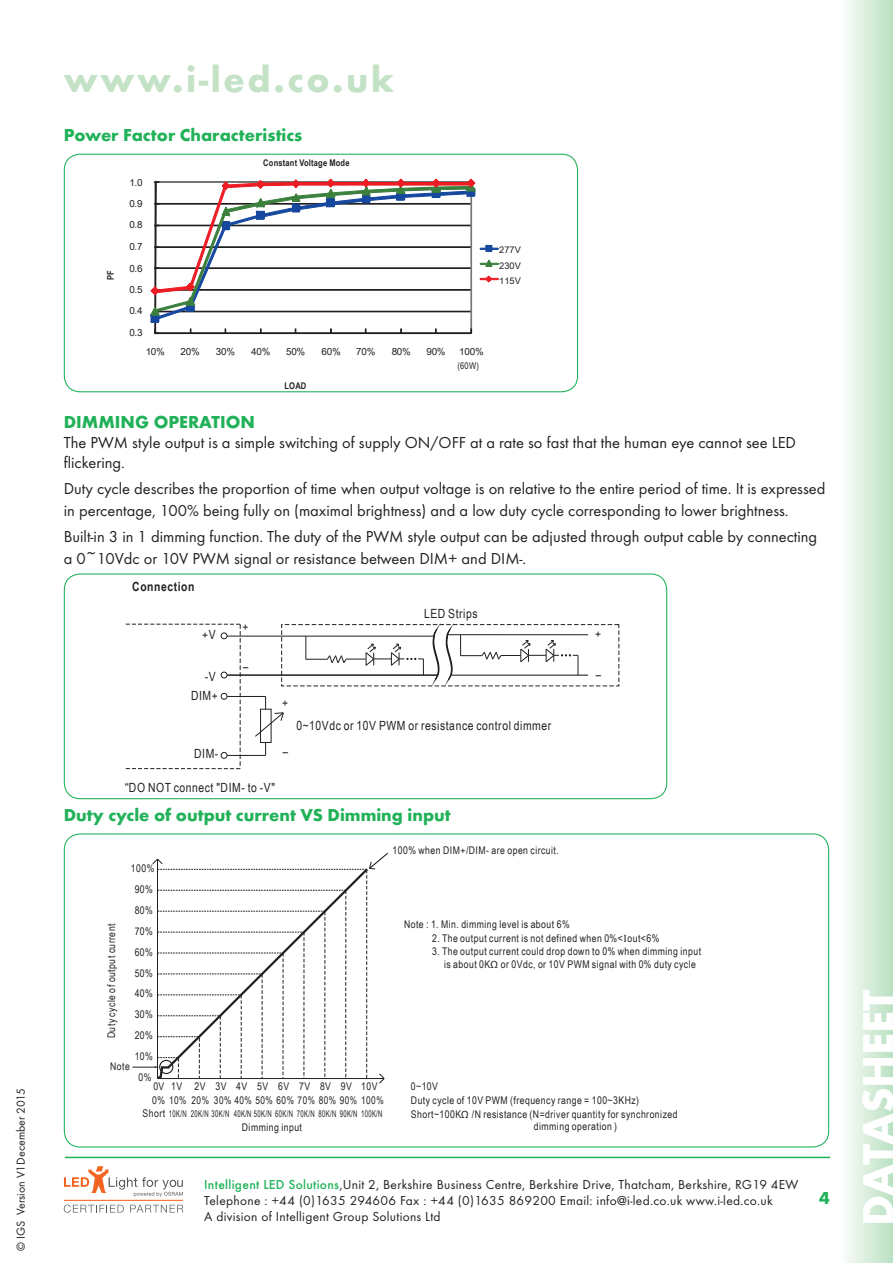
<style>
.page{position:relative;width:893px;height:1263px;background:#fff}
.page>*{position:absolute;margin:0;border:0;box-sizing:border-box;transform-origin:0 0}
.t1{font:700 45px "Futura T";color:#fff}
.t2{font:700 37.5px "Futura T";letter-spacing:.07em;color:#c3e2c6}
.t3{font:700 18px "Futura T";color:#21b259}
.Bodytext{font:16.5px/21.6px "Futura T";color:#231f20}
.t4{font:13.5px/16.2px "Futura T";letter-spacing:.02em;color:#231f20}
.t5{font:12.6px/19.4px "Arial Narrow";letter-spacing:.045em;color:#231f20;text-align:right}
.t6{font:700 12.6px "Arial Narrow";letter-spacing:.045em;color:#231f20}
.t7{font:12.6px "Arial Narrow";letter-spacing:.045em;color:#231f20;scale:1.9 1}
.t8{font:12px "Futura T";color:#231f20}
.t9{font:10.5px/13.6px "Arial Narrow";letter-spacing:.045em;color:#231f20}
.t10{font:9.9px "Arial Unicode MS";letter-spacing:-.025em;color:#231f20}
.t11{font:9.3px "Arial Narrow";letter-spacing:.045em;color:#231f20;scale:.79 1}
.t12{font:700 9.15px "Arial Narrow";letter-spacing:.02em;color:#231f20}
.t13{font:9.15px/15.5px "Arial Unicode MS";letter-spacing:.015em;color:#231f20;text-align:justify}
.t14{font:9.15px "Arial Narrow";color:#231f20}
.s1{font-family:"Arial Unicode MS"}
.s2{font-family:"Times New Roman"}
.s3{font-family:"Myriad Pro"}
.s4{font-size:9.3px}
.s5{font-weight:500;color:#21b259}
</style>
<div class="page">
<hr style="left:65px;top:1157px;width:765px;height:1px;background:#21b259">
<svg style="left:64px;top:1166px;width:119px;height:31px"></svg>
<svg style="left:64px;top:1204px;width:60px;height:9px"></svg>
<svg style="left:130px;top:1205px;width:53px;height:7px"></svg>
<hr style="left:64px;top:1200px;width:119px;height:1px;background:#f36421">
<div style="left:840px;top:0;width:53px;height:1263px;background:linear-gradient(to right,#fdfdfc,#b9e0c1)"></div>
<svg style="left:150px;top:178px;width:349px;height:156px"></svg>
<div style="left:64px;top:154px;width:514px;height:238px;border:1px solid #21b259;border-radius:16px"></div>
<hr style="left:227px;top:636px;width:206px;height:1px;background:#231f20">
<hr style="left:448px;top:634px;width:140px;height:1px;background:#231f20">
<hr style="left:227px;top:674px;width:210px;height:2px;background:#231f20">
<hr style="left:451px;top:675px;width:137px;height:1px;background:#231f20">
<hr style="left:227px;top:696px;width:39px;height:1px;background:#231f20">
<hr style="left:227px;top:755px;width:39px;height:1px;background:#231f20">
<svg style="left:306px;top:636px;width:118px;height:39px"></svg>
<svg style="left:254px;top:696px;width:30px;height:59px"></svg>
<svg style="left:460px;top:635px;width:119px;height:40px"></svg>
<svg style="left:125px;top:624px;width:116px;height:145px"></svg>
<div style="left:260px;top:709px;width:11px;height:34px;border:1px solid #231f20"></div>
<svg style="left:433px;top:626px;width:6px;height:58px"></svg>
<svg style="left:446px;top:626px;width:8px;height:58px"></svg>
<div style="left:64px;top:573px;width:603px;height:226px;border:1px solid #21b259;border-radius:16px"></div>
<svg style="left:132px;top:852px;width:256px;height:232px"></svg>
<p class="t8" style="left:14px;top:1251px;width:165px;rotate:-90deg">© IGS Version V1December 2015</p>
<h2 class="t2" style="left:64px;top:57px;width:332px">www.i-led.co.uk</h2>
<p class="t3" style="left:64px;top:124px;width:240px">Power Factor Characteristics</p>
<p class="t12" style="left:104px;top:280px;width:11px;rotate:-90deg">FP</p>
<p class="t10" style="left:129px;top:175px;width:15px">1.0</p>
<p class="t10" style="left:129px;top:196px;width:15px">0.9</p>
<p class="t10" style="left:129px;top:218px;width:15px">0.8</p>
<p class="t10" style="left:129px;top:239px;width:15px">0.7</p>
<p class="t10" style="left:129px;top:261px;width:15px">0.6</p>
<p class="t10" style="left:129px;top:282px;width:15px">0.5</p>
<p class="t10" style="left:129px;top:304px;width:15px">0.4</p>
<p class="t10" style="left:129px;top:325px;width:15px">0.3</p>
<p class="t12" style="left:263px;top:156px;width:88px">Constant Voltage Mode</p>
<p class="t10" style="left:146px;top:345px;width:21px">10%</p>
<p class="t10" style="left:180px;top:345px;width:21px">20%</p>
<p class="t10" style="left:216px;top:345px;width:21px">30%</p>
<p class="t10" style="left:251px;top:345px;width:21px">40%</p>
<p class="t10" style="left:286px;top:345px;width:21px">50%</p>
<p class="t10" style="left:321px;top:345px;width:21px">60%</p>
<p class="t10" style="left:356px;top:345px;width:21px">70%</p>
<p class="t10" style="left:392px;top:345px;width:21px">80%</p>
<p class="t10" style="left:426px;top:345px;width:21px">90%</p>
<p class="t10" style="left:459px;top:345px;width:26px">100%</p>
<p class="t12" style="left:284px;top:379px;width:23px">LOAD</p>
<p class="t14" style="left:458px;top:359px;width:23px">(60W)</p>
<p class="t13" style="left:499px;top:242px;width:23px">277V 230V 115V</p>
<p class="t3" style="left:64px;top:412px;width:193px">DIMMING OPERATION</p>
<p class="Bodytext" style="left:64px;top:433px;width:734px;line-height:19.8px">The PWM style output is a simple switching of supply ON/OFF at a rate so fast that the human eye cannot see LED flickering.</p>
<p class="Bodytext" style="left:64px;top:478px;width:763px">Duty cycle describes the proportion of time when output voltage is on relative to the entire period of time. It is expressed in percentage, 100% being fully on (maximal brightness) and a low duty cycle corresponding to lower brightness.</p>
<p class="Bodytext" style="left:64px;top:525px;width:755px">Built-in 3 in 1 dimming function. The duty of the PWM style output can be adjusted through output cable by connecting a 0~10Vdc or 10V PWM signal or resistance between DIM+ and DIM-.</p>
<p class="t6" style="left:132px;top:577px;width:64px">Connection</p>
<p class="t5" style="left:424px;top:603px;width:55px">LED Strips</p>
<p class="t5" style="left:202px;top:624px;width:15px">+V</p>
<p class="t5" style="left:191px;top:666px;width:28px">-V<br>DIM+</p>
<p class="t5" style="left:243px;top:616px;width:8px">+</p>
<p class="t5" style="left:595px;top:623px;width:8px">+</p>
<p class="t7" style="left:243px;top:657px;width:5px">-</p>
<p class="t7" style="left:595px;top:665px;width:5px">-</p>
<p class="t5" style="left:282px;top:692px;width:8px">+</p>
<p class="t5" style="left:194px;top:743px;width:26px">DIM-</p>
<p class="t7" style="left:282px;top:742px;width:5px">-</p>
<p class="t5" style="left:296px;top:715px;width:256px">0~10Vdc or 10V PWM or resistance control dimmer</p>
<p class="t5" style="left:125px;top:777px;width:152px"><span class="s1">“</span>DO NOT connect "DIM- to -V"</p>
<p class="t3" style="left:64px;top:804px;width:389px">Duty cycle of output current VS Dimming input</p>
<p class="t9" style="left:131px;top:861px;width:25px">100%</p>
<p class="t9" style="left:135px;top:882px;width:20px">90%</p>
<p class="t9" style="left:135px;top:903px;width:20px">80%</p>
<p class="t9" style="left:393px;top:843px;width:168px">100% when DIM+/DIM- are open circuit.</p>
<p class="t9" style="left:104px;top:1038px;width:116px;rotate:-90deg">D ytu el cyc tner ructuptuofo</p>
<p class="t9" style="left:404px;top:917px;width:167px">Note : 1. Min. dimming level is about 6%</p>
<p class="t9" style="left:135px;top:924px;width:20px">70%</p>
<p class="t9" style="left:432px;top:931px;width:229px">2. The output current is not defined when 0%&lt;<span class="s2">I</span>out&lt;6%</p>
<p class="t9" style="left:444px;top:944px;width:258px;line-height:13.2px;text-indent:-12px">3. The output current could drop down to 0% when dimming input is about 0K<span class="s3">Ω</span> or 0Vdc, or 10V PWM signal with 0% duty cycle</p>
<p class="t9" style="left:135px;top:945px;width:20px">60%</p>
<p class="t9" style="left:135px;top:966px;width:20px">50%</p>
<p class="t9" style="left:135px;top:986px;width:20px">40%</p>
<p class="t9" style="left:135px;top:1007px;width:20px">30%</p>
<p class="t9" style="left:135px;top:1028px;width:20px">20%</p>
<p class="t9" style="left:135px;top:1046px;width:20px;line-height:20.9px;text-align:center">10%<br>0%</p>
<p class="t9" style="left:110px;top:1059px;width:21px">Note</p>
<p class="t9" style="left:152px;top:1079px;width:36px">0V<br>0% 10%</p>
<p class="t9" style="left:171px;top:1079px;width:13px">1V</p>
<p class="t9" style="left:192px;top:1079px;width:19px">2V<br>20%</p>
<p class="t9" style="left:214px;top:1079px;width:171px">3V<br>30% 40% 50% 60% 70% 80% 90% 100%</p>
<p class="t9" style="left:278px;top:1079px;width:13px">6V</p>
<p class="t9" style="left:299px;top:1079px;width:13px">7V</p>
<p class="t9" style="left:320px;top:1079px;width:13px">8V</p>
<p class="t9" style="left:341px;top:1079px;width:13px">9V</p>
<p class="t9" style="left:361px;top:1079px;width:18px">10V</p>
<p class="t9" style="left:411px;top:1079px;width:230px">0~10V<br>Duty cycle of 10V PWM (frequency range = 100~3KHz)</p>
<p class="t9" style="left:236px;top:1079px;width:13px">4V</p>
<p class="t9" style="left:257px;top:1079px;width:13px">5V</p>
<p class="t9" style="left:242px;top:1120px;width:62px">Dimming input</p>
<p class="t9" style="left:143px;top:1106px;width:46px">Short <span class="s4">10K/N</span></p>
<p class="t9" style="left:534px;top:1108px;width:145px;line-height:12px;text-indent:-123px">Short~100K<span class="s3">Ω</span> /N resistance (N=driver quantity for synchronized dimming operation )</p>
<p class="t11" style="left:191px;top:1107px;width:244px">20K/N 30K/N 40K/N 50K/N 60K/N 70K/N 80K/N 90K/N 100K/N</p>
<p class="t4" style="left:204px;top:1176px;width:596px"><span class="s5">Intelligent LED Solutions</span>,Unit 2, Berkshire Business Centre, Berkshire Drive, Thatcham, Berkshire, RG19 4EW<br>Telephone : +44 (0)1635 294606 Fax : +44 (0)1635 869200 Email: info@i-led.co.uk www.i-led.co.uk<br>A division of Intelligent Group Solutions Ltd</p>
<h3 class="t3" style="left:819px;top:1187px;width:12px">4</h3>
<h1 class="t1" style="left:851px;top:1226px;width:238px;rotate:-90deg">DATASHEET</h1>
</div>
